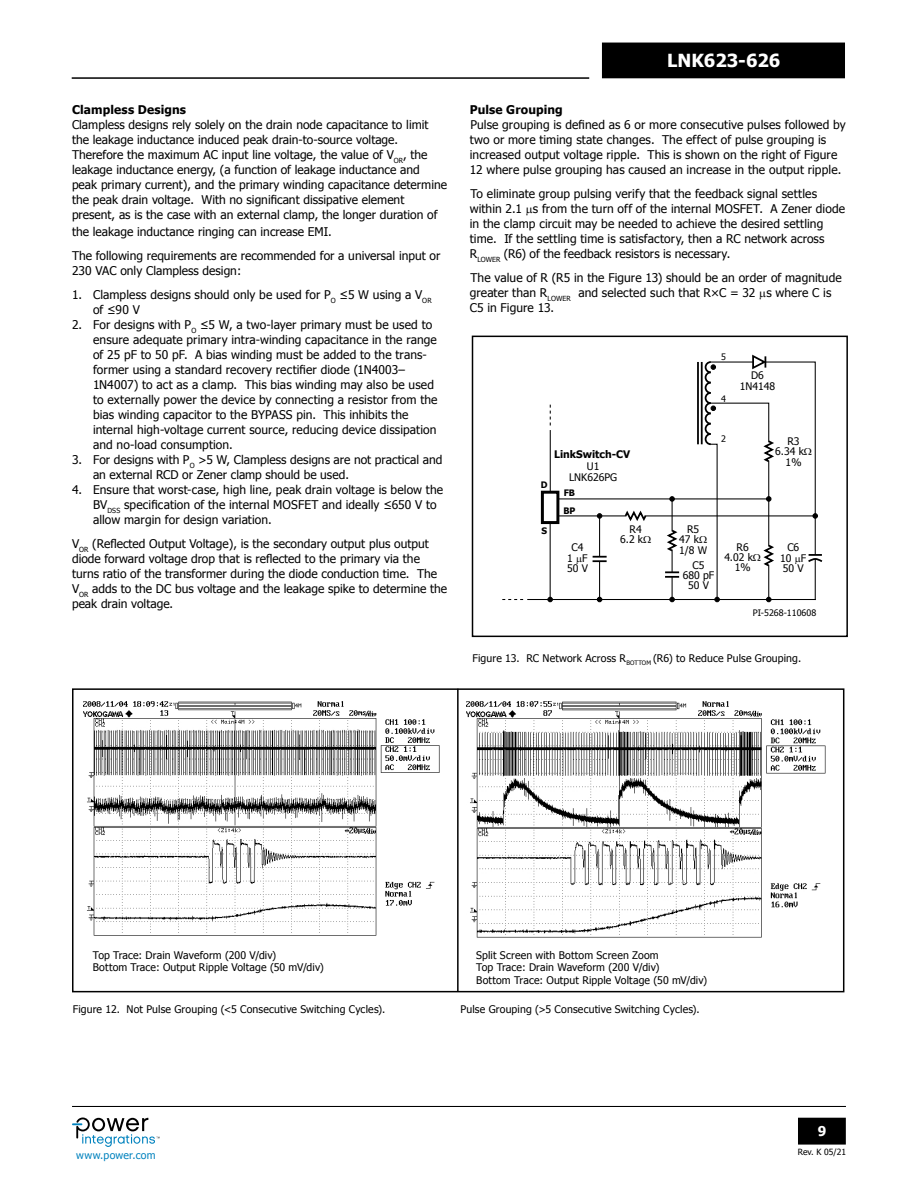
<style>
.page{position:relative;width:918px;height:1188px;background:#fff}
.page>*{position:absolute;margin:0;border:0;box-sizing:border-box;transform-origin:0 0}
.t1{font:700 18px "Tahoma";color:#fff}
.t2{font:700 13.5px "Tahoma";color:#fff}
.t3{font:12px/15px "Tahoma";color:#000}
.t4{font:700 12px "Tahoma";letter-spacing:.01em;color:#000}
.t5{font:10.5px/10.5px "Tahoma";letter-spacing:.01em;color:#000;text-align:center}
.t6{font:10.5px "Tahoma";letter-spacing:.03em;color:#0082be}
.t7{font:700 10.5px "Tahoma";color:#000}
.t8{font:9px "Tahoma";color:#000}
.t9{font:700 9px/18px "Tahoma";color:#000}
.t10{font:8.55px "Tahoma";color:#000}
</style>
<div class="page">
<hr style="left:72px;top:1106px;width:774px;height:1px;background:#000">
<hr style="left:72px;top:77px;width:517px;height:2px;background:#000">
<div style="left:799px;top:1118px;width:46px;height:26px;background:#000"></div>
<div style="left:798px;top:1118px;width:48px;height:27px;border:2px solid #000"></div>
<div style="left:603px;top:43px;width:241px;height:35px;background:#000"></div>
<svg style="left:72px;top:1118px;width:88px;height:29px"></svg>
<div style="left:72px;top:688px;width:772px;height:304px;border:2px solid #000"></div>
<hr style="left:457px;top:689px;width:2px;height:302px;background:#000">
<img style="left:84px;top:701px;width:356px;height:235px">
<img style="left:467px;top:701px;width:359px;height:237px">
<div style="left:472px;top:336px;width:376px;height:301px;border:2px solid #000"></div>
<svg style="left:593px;top:556px;width:14px;height:6px"></svg>
<hr style="left:599px;top:516px;width:1px;height:41px;background:#000">
<hr style="left:599px;top:561px;width:1px;height:39px;background:#000">
<svg style="left:547px;top:597px;width:6px;height:5px"></svg>
<svg style="left:597px;top:597px;width:5px;height:5px"></svg>
<svg style="left:669px;top:496px;width:6px;height:6px"></svg>
<hr style="left:528px;top:599px;width:287px;height:1px;background:#000">
<div style="left:541px;top:491px;width:18px;height:33px;border:3px solid #000"></div>
<hr style="left:550px;top:523px;width:1px;height:77px;background:#000">
<hr style="left:558px;top:498px;width:211px;height:1px;background:#000">
<hr style="left:558px;top:515px;width:42px;height:1px;background:#000">
<hr style="left:645px;top:515px;width:170px;height:1px;background:#000">
<svg style="left:597px;top:510px;width:51px;height:13px"></svg>
<hr style="left:697px;top:362px;width:2px;height:82px;background:#000">
<svg style="left:665px;top:528px;width:14px;height:74px"></svg>
<hr style="left:672px;top:499px;width:1px;height:32px;background:#000">
<hr style="left:550px;top:430px;width:1px;height:62px;background:#000">
<svg style="left:550px;top:405px;width:1px;height:21px"></svg>
<svg style="left:502px;top:599px;width:21px;height:1px"></svg>
<svg style="left:699px;top:354px;width:124px;height:248px"></svg>
<p class="t4" style="left:72px;top:102px;width:116px">Clampless Designs</p>
<p class="t3" style="left:72px;top:117px;width:377px">Clampless designs rely solely on the drain node capacitance to limit the leakage inductance induced peak drain-to-source voltage.<br>Therefore the maximum AC input line voltage, the value of V<sub>OR</sub>, the leakage inductance energy, (a function of leakage inductance and peak primary current), and the primary winding capacitance determine the peak drain voltage. With no significant dissipative element present, as is the case with an external clamp, the longer duration of</p>
<p class="t3" style="left:72px;top:219px;width:370px;line-height:24px">the leakage inductance ringing can increase EMI.<br>The following requirements are recommended for a universal input or</p>
<p class="t3" style="left:72px;top:262px;width:171px">230 VAC only Clampless design:</p>
<p class="t3" style="left:93px;top:286px;width:340px;text-indent:-21px">1. Clampless designs should only be used for P<sub>O</sub> ≤5 W using a V<sub>OR </sub>of ≤90 V</p>
<p class="t3" style="left:93px;top:316px;width:346px;text-indent:-21px">2. For designs with P<sub>O</sub> ≤5 W, a two-layer primary must be used to ensure adequate primary intra-winding capacitance in the range of 25 pF to 50 pF. A bias winding must be added to the trans&shy;former using a standard recovery rectifier diode (1N4003– 1N4007) to act as a clamp. This bias winding may also be used to externally power the device by connecting a resistor from the bias winding capacitor to the BYPASS pin. This inhibits the internal high-voltage current source, reducing device dissipation and no-load consumption.</p>
<p class="t3" style="left:93px;top:451px;width:351px;text-indent:-21px">3. For designs with P<sub>O</sub> &gt;5 W, Clampless designs are not practical and an external RCD or Zener clamp should be used.</p>
<p class="t3" style="left:93px;top:481px;width:352px;text-indent:-21px">4. Ensure that worst-case, high line, peak drain voltage is below the<br>BV<sub>DSS</sub> specification of the internal MOSFET and ideally ≤650 V to allow margin for design variation.</p>
<p class="t3" style="left:72px;top:535px;width:377px">V<sub>OR</sub> (Reflected Output Voltage), is the secondary output plus output diode forward voltage drop that is reflected to the primary via the turns ratio of the transformer during the diode conduction time. The V<sub>OR</sub> adds to the DC bus voltage and the leakage spike to determine the peak drain voltage.</p>
<h1 class="t1" style="left:667px;top:47px;width:115px">LNK623-626</h1>
<p class="t4" style="left:470px;top:102px;width:94px">Pulse Grouping</p>
<p class="t3" style="left:470px;top:117px;width:378px">Pulse grouping is defined as 6 or more consecutive pulses followed by two or more timing state changes. The effect of pulse grouping is increased output voltage ripple. This is shown on the right of Figure 12 where pulse grouping has caused an increase in the output ripple.</p>
<p class="t3" style="left:470px;top:186px;width:377px">To eliminate group pulsing verify that the feedback signal settles within 2.1 s from the turn off of the internal MOSFET. A Zener diode in the clamp circuit may be needed to achieve the desired settling time. If the settling time is satisfactory, then a RC network across R<sub>LOWER</sub> (R6) of the feedback resistors is necessary.</p>
<p class="t3" style="left:470px;top:270px;width:374px">The value of R (R5 in the Figure 13) should be an order of magnitude greater than R<sub>LOWER</sub> and selected such that R×C = 32 s where C is<br>C5 in Figure 13.</p>
<p class="t7" style="left:554px;top:447px;width:78px">LinkSwitch-CV</p>
<p class="t9" style="left:541px;top:475px;width:8px">D</p>
<p class="t9" style="left:541px;top:521px;width:7px">S</p>
<p class="t5" style="left:569px;top:461px;width:50px">U1<br>LNK626PG</p>
<p class="t9" style="left:563px;top:483px;width:14px">FB<br>BP</p>
<p class="t5" style="left:567px;top:542px;width:22px">C4<br>1 F<br>50 V</p>
<p class="t5" style="left:620px;top:523px;width:25px;text-align:right">R4<br>6.2 k</p>
<p class="t8" style="left:721px;top:351px;width:6px">5</p>
<p class="t8" style="left:721px;top:392px;width:6px">4</p>
<p class="t8" style="left:721px;top:433px;width:6px">2</p>
<p class="t5" style="left:740px;top:370px;width:37px">D6<br>1N4148</p>
<p class="t5" style="left:788px;top:435px;width:14px">R3</p>
<p class="t5" style="left:775px;top:446px;width:30px">6.34 k</p>
<p class="t5" style="left:786px;top:456px;width:17px">1%</p>
<p class="t5" style="left:679px;top:523px;width:30px;text-align:left;text-indent:8px">R5<br>47 k<br>1/8 W</p>
<p class="t5" style="left:683px;top:559px;width:33px">C5<br>680 pF<br>50 V</p>
<p class="t5" style="left:737px;top:541px;width:14px">R6</p>
<p class="t5" style="left:724px;top:551px;width:30px">4.02 k</p>
<p class="t5" style="left:735px;top:562px;width:17px">1%</p>
<p class="t5" style="left:780px;top:542px;width:28px">C6<br>10 F<br>50 V</p>
<p class="t8" style="left:753px;top:607px;width:65px">PI-5268-110608</p>
<p class="t5" style="left:473px;top:652px;width:330px">Figure 13. RC Network Across R<sub>BOTTOM</sub> (R6) to Reduce Pulse Grouping.</p>
<p class="t5" style="left:93px;top:948px;width:233px;line-height:12.8px;text-align:left">Top Trace: Drain Waveform (200 V/div)<br>Bottom Trace: Output Ripple Voltage (50 mV/div)</p>
<p class="t5" style="left:476px;top:948px;width:233px;line-height:12.8px;text-align:left">Split Screen with Bottom Screen Zoom<br>Top Trace: Drain Waveform (200 V/div)<br>Bottom Trace: Output Ripple Voltage (50 mV/div)</p>
<p class="t5" style="left:73px;top:1003px;width:314px">Figure 12. Not Pulse Grouping (&lt;5 Consecutive Switching Cycles).</p>
<p class="t5" style="left:461px;top:1003px;width:241px">Pulse Grouping (&gt;5 Consecutive Switching Cycles).</p>
<p class="t6" style="left:76px;top:1148px;width:81px">www.power.com</p>
<p class="t2" style="left:818px;top:1121px;width:10px">9</p>
<p class="t10" style="left:798px;top:1146px;width:50px">Rev. K 05/21</p>
</div>
